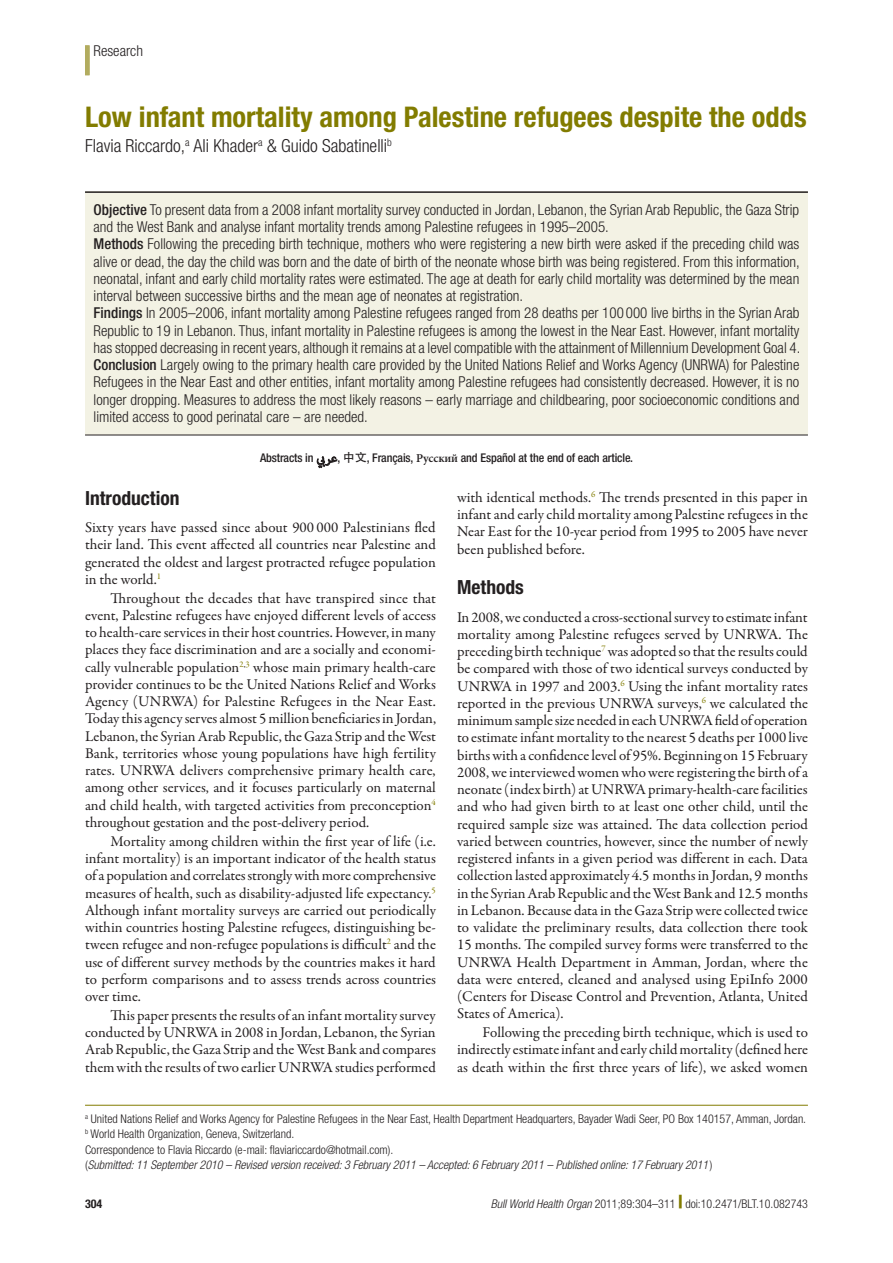
<style>
.page{position:relative;width:893px;height:1263px;background:#fff}
.page>*{position:absolute;margin:0;border:0;box-sizing:border-box;transform-origin:0 0}
.Article_Title{font:700 condensed 28.5px "Helvetica Neue LT Std";color:#827c00}
.t1{font:700 condensed 19.5px "Helvetica Neue LT Std";color:#231f20}
.Authors{font:300 condensed 18px "Helvetica Neue LT Std";color:#231f20}
.Para_Ind{font:15px/17.2px "Garamond Premr Pro";color:#231f20;text-align:justify}
.Para_No_Ind{font:15px/17.2px "Garamond Premr Pro";letter-spacing:-.005em;color:#231f20;text-align:justify}
.Abstract_No_Ind{font:300 condensed 15px/17.2px "Helvetica Neue LT Std";color:#231f20;text-align:justify}
.Section_Title{font:300 condensed 15px "Helvetica Neue LT Std";color:#231f20}
.Affiliations{font:300 condensed 12px "Helvetica Neue LT Std";color:#231f20}
.Submission_info{font:italic 300 condensed 12px "Helvetica Neue LT Std";color:#231f20}
.TRA_page_No{font:500 condensed 12px "Helvetica Neue LT Std";letter-spacing:-.01em;color:#231f20}
.t2{font:700 condensed 12px "Helvetica Neue LT Std";color:#231f20}
.s1{font-weight:500}
.s2{font-family:"Adobe Arabic";font-weight:400;font-stretch:normal;font-size:18px}
.s3{font-family:"Adobe Heiti Std";font-weight:400;font-stretch:normal}
.s4{font-family:"Minion Pro";font-weight:600;font-stretch:normal}
.s5{font-style:normal}
.s6{font-style:italic}
.s7{font-weight:800;font-stretch:expanded;font-size:18px;color:#827c00}
</style>
<div class="page">
<div style="left:85px;top:45px;width:5px;height:30px;background:#b2ac5f"></div>
<svg style="left:316px;top:456px;width:22px;height:12px"></svg>
<div style="left:85px;top:191px;width:723px;height:244px;background:#f3f2e4"></div>
<hr style="left:85px;top:1105px;width:723px;height:1px;background:#827c00">
<hr style="left:85px;top:435px;width:723px;height:1px;background:#231f20">
<hr style="left:85px;top:191px;width:723px;height:2px;background:#231f20">
<p class="Section_Title" style="left:94px;top:42px;width:51px">Research</p>
<p class="Article_Title" style="left:85px;top:99px;width:723px">Low infant mortality among Palestine refugees despite the odds</p>
<p class="Authors" style="left:85px;top:135px;width:308px">Flavia Riccardo,<sup>a</sup> Ali Khader<sup>a</sup> &amp; Guido Sabatinelli<sup>b</sup></p>
<p class="Abstract_No_Ind" style="left:94px;top:201px;width:707px"><span class="s1">Objective</span> To present data from a 2008 infant mortality survey conducted in Jordan, Lebanon, the Syrian Arab Republic, the Gaza Strip and the West Bank and analyse infant mortality trends among Palestine refugees in 1995–2005.</p>
<p class="Abstract_No_Ind" style="left:94px;top:235px;width:708px"><span class="s1">Methods</span> Following the preceding birth technique, mothers who were registering a new birth were asked if the preceding child was alive or dead, the day the child was born and the date of birth of the neonate whose birth was being registered. From this information, neonatal, infant and early child mortality rates were estimated. The age at death for early child mortality was determined by the mean interval between successive births and the mean age of neonates at registration.</p>
<p class="Abstract_No_Ind" style="left:94px;top:304px;width:708px"><span class="s1">Findings</span> In 2005–2006, infant mortality among Palestine refugees ranged from 28 deaths per 100 000 live births in the Syrian Arab Republic to 19 in Lebanon. Thus, infant mortality in Palestine refugees is among the lowest in the Near East. However, infant mortality has stopped decreasing in recent years, although it remains at a level compatible with the attainment of Millennium Development Goal 4.</p>
<p class="Abstract_No_Ind" style="left:94px;top:356px;width:707px"><span class="s1">Conclusion</span> Largely owing to the primary health care provided by the United Nations Relief and Works Agency (UNRWA) for Palestine Refugees in the Near East and other entities, infant mortality among Palestine refugees had consistently decreased. However, it is no longer dropping. Measures to address the most likely reasons – early marriage and childbearing, poor socioeconomic conditions and limited access to good perinatal care – are needed.</p>
<p class="TRA_page_No" style="left:260px;top:451px;width:374px">Abstracts in <span class="s2">عريب</span> , <span class="s3">中文</span>, Français, <span class="s4">Pусский</span> and Español at the end of each article.</p>
<h1 class="t1" style="left:85px;top:486px;width:96px">Introduction</h1>
<p class="Para_No_Ind" style="left:85px;top:519px;width:352px">Sixty years have passed since about 900 000 Palestinians fled their land. This event affected all countries near Palestine and generated the oldest and largest protracted refugee population in the world.<sup>1</sup></p>
<p class="Para_Ind" style="left:85px;top:590px;width:353px;text-indent:26px">Throughout the decades that have transpired since that event, Palestine refugees have enjoyed different levels of access to health-care services in their host countries. However, in many places they face discrimination and are a socially and economi&shy;cally vulnerable population<sup>2</sup><sup>,</sup><sup>3</sup> whose main primary health-care provider continues to be the United Nations Relief and Works Agency (UNRWA) for Palestine Refugees in the Near East.<br>Today this agency serves almost 5 million beneficiaries in Jordan, Lebanon, the Syrian Arab Republic, the Gaza Strip and the West Bank, territories whose young populations have high fertility rates. UNRWA delivers comprehensive primary health care, among other services, and it focuses particularly on maternal and child health, with targeted activities from preconception<sup>4 </sup>throughout gestation and the post-delivery period.</p>
<p class="Para_Ind" style="left:85px;top:833px;width:353px;text-indent:26px">Mortality among children within the first year of life (i.e. infant mortality) is an important indicator of the health status of a population and correlates strongly with more comprehensive measures of health, such as disability-adjusted life expectancy.<sup>5<br></sup>Although infant mortality surveys are carried out periodically within countries hosting Palestine refugees, distinguishing be&shy;tween refugee and non-refugee populations is difficult<sup>2</sup> and the use of different survey methods by the countries makes it hard to perform comparisons and to assess trends across countries over time.</p>
<p class="Para_Ind" style="left:85px;top:1007px;width:352px;text-indent:26px">This paper presents the results of an infant mortality survey conducted by UNRWA in 2008 in Jordan, Lebanon, the Syrian Arab Republic, the Gaza Strip and the West Bank and compares them with the results of two earlier UNRWA studies performed</p>
<p class="Para_Ind" style="left:457px;top:489px;width:352px">with identical methods.<sup>6</sup> The trends presented in this paper in infant and early child mortality among Palestine refugees in the Near East for the 10-year period from 1995 to 2005 have never been published before.</p>
<h1 class="t1" style="left:457px;top:576px;width:68px">Methods</h1>
<p class="Para_No_Ind" style="left:457px;top:609px;width:352px">In 2008, we conducted a cross-sectional survey to estimate infant mortality among Palestine refugees served by UNRWA. The preceding birth technique<sup>7</sup> was adopted so that the results could be compared with those of two identical surveys conducted by UNRWA in 1997 and 2003.<sup>6</sup> Using the infant mortality rates reported in the previous UNRWA surveys,<sup>6</sup> we calculated the minimum sample size needed in each UNRWA field of operation to estimate infant mortality to the nearest 5 deaths per 1000 live births with a confidence level of 95%. Beginning on 15 February 2008, we interviewed women who were registering the birth of a neonate (index birth) at UNRWA primary-health-care facilities and who had given birth to at least one other child, until the required sample size was attained. The data collection period varied between countries, however, since the number of newly registered infants in a given period was different in each. Data collection lasted approximately 4.5 months in Jordan, 9 months in the Syrian Arab Republic and the West Bank and 12.5 months in Lebanon. Because data in the Gaza Strip were collected twice to validate the preliminary results, data collection there took 15 months. The compiled survey forms were transferred to the UNRWA Health Department in Amman, Jordan, where the data were entered, cleaned and analysed using EpiInfo 2000 (Centers for Disease Control and Prevention, Atlanta, United States of America).</p>
<p class="Para_Ind" style="left:457px;top:1024px;width:352px;text-indent:26px">Following the preceding birth technique, which is used to indirectly estimate infant and early child mortality (defined here as death within the first three years of life), we asked women</p>
<p class="Affiliations" style="left:85px;top:1111px;width:723px"><sup>a</sup> United Nations Relief and Works Agency for Palestine Refugees in the Near East, Health Department Headquarters, Bayader Wadi Seer, PO Box 140157, Amman, Jordan.</p>
<p class="Affiliations" style="left:85px;top:1127px;width:211px"><sup>b</sup> World Health Organization, Geneva, Switzerland.</p>
<p class="Affiliations" style="left:85px;top:1143px;width:310px">Correspondence to Flavia Riccardo (e-mail: flaviariccardo@hotmail.com).</p>
<p class="Submission_info" style="left:85px;top:1158px;width:629px"><span class="s5">(</span>Submitted: 11 September 2010 – Revised version received: 3 February 2011 – Accepted: 6 February 2011 – Published online: 17 February 2011 <span class="s5">)</span></p>
<p class="t2" style="left:85px;top:1196px;width:19px">304</p>
<p class="Affiliations" style="left:491px;top:1197px;width:319px"><span class="s6">Bull World Health Organ</span> 2011;89:304–311 <span class="s7">|</span> doi:10.2471/BLT.10.082743</p>
</div>
